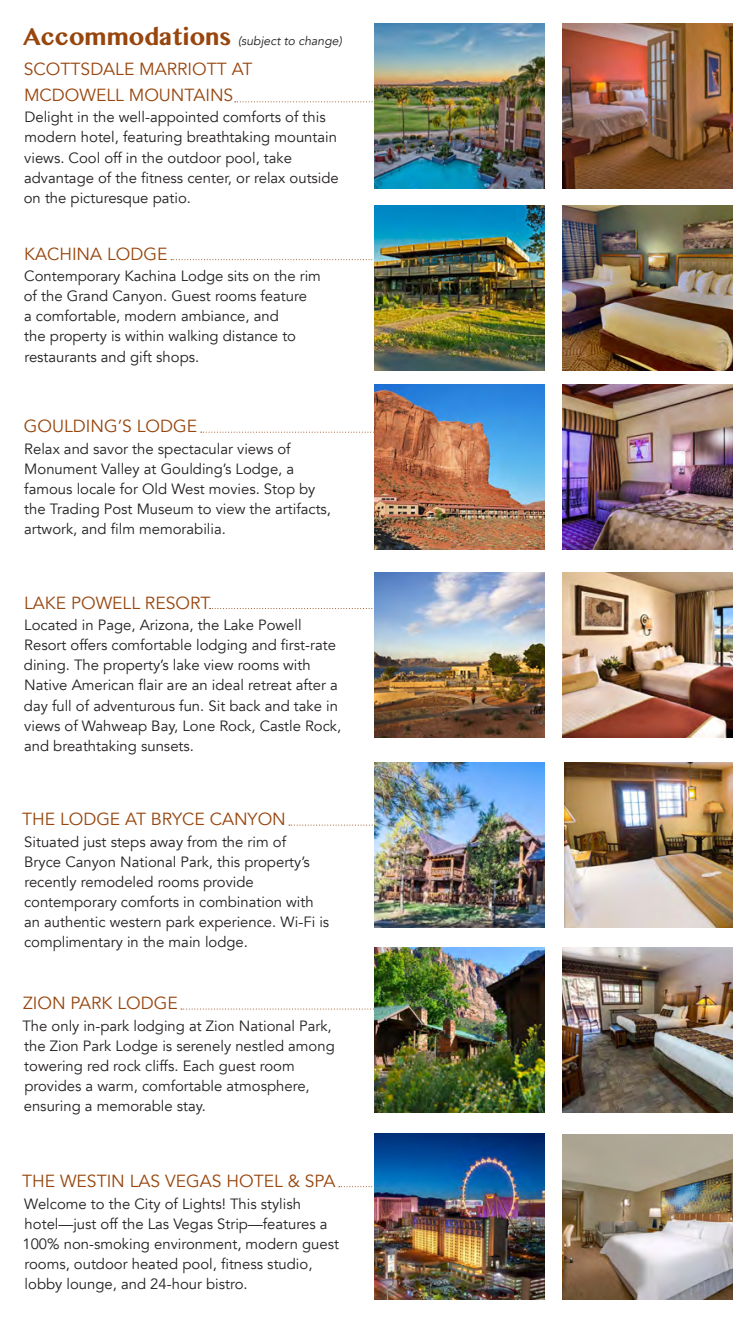
<style>
.page{position:relative;width:756px;height:1323px;background:#fff}
.page>*{position:absolute;margin:0;border:0;box-sizing:border-box;transform-origin:0 0}
.Heading{font:700 28px "Khmer MN";color:#98460e}
.bullets{font:17.5px/26.2px "Avenir";color:#98460e}
.bullets-2{font:14.88px/20.1px "Avenir";color:#231f20}
.Heading-2{font:italic 12.25px "Avenir";color:#231f20}
</style>
<div class="page">
<svg style="left:201px;top:432px;width:174px;height:1px"></svg>
<svg style="left:339px;top:1186px;width:36px;height:1px"></svg>
<svg style="left:289px;top:825px;width:86px;height:1px"></svg>
<svg style="left:171px;top:259px;width:204px;height:1px"></svg>
<svg style="left:210px;top:608px;width:165px;height:1px"></svg>
<svg style="left:235px;top:101px;width:140px;height:1px"></svg>
<img style="left:564px;top:762px;width:168px;height:166px">
<img style="left:562px;top:1134px;width:170px;height:165px">
<img style="left:375px;top:1134px;width:170px;height:165px">
<img style="left:375px;top:572px;width:170px;height:165px">
<img style="left:562px;top:572px;width:170px;height:165px">
<img style="left:375px;top:205px;width:170px;height:165px">
<img style="left:562px;top:205px;width:170px;height:165px">
<img style="left:375px;top:762px;width:170px;height:166px">
<svg style="left:181px;top:1009px;width:194px;height:1px"></svg>
<img style="left:562px;top:948px;width:170px;height:165px">
<img style="left:375px;top:948px;width:170px;height:165px">
<img style="left:375px;top:384px;width:170px;height:166px">
<img style="left:562px;top:384px;width:170px;height:166px">
<img style="left:375px;top:24px;width:170px;height:165px">
<img style="left:562px;top:24px;width:170px;height:165px">
<p class="Heading" style="left:23px;top:19px;width:210px">Accommodations</p>
<p class="Heading-2" style="left:238px;top:33px;width:105px">(subject to change)</p>
<p class="bullets" style="left:24px;top:56px;width:230px">SCOTTSDALE MARRIOTT AT<br>MCDOWELL MOUNTAINS</p>
<p class="bullets-2" style="left:24px;top:107px;width:317px">Delight in the well-appointed comforts of this modern hotel, featuring breathtaking mountain views. Cool off in the outdoor pool, take advantage of the fitness center, or relax outside on the picturesque patio.</p>
<p class="bullets" style="left:24px;top:241px;width:145px">KACHINA LODGE</p>
<p class="bullets-2" style="left:24px;top:266px;width:299px">Contemporary Kachina Lodge sits on the rim of the Grand Canyon. Guest rooms feature<br>a comfortable, modern ambiance, and<br>the property is within walking distance to restaurants and gift shops.</p>
<p class="bullets" style="left:24px;top:414px;width:175px">GOULDING’S LODGE</p>
<p class="bullets-2" style="left:24px;top:439px;width:309px">Relax and savor the spectacular views of Monument Valley at Goulding’s Lodge, a famous locale for Old West movies. Stop by the Trading Post Museum to view the artifacts, artwork, and film memorabilia.</p>
<p class="bullets" style="left:24px;top:590px;width:188px">LAKE POWELL RESORT</p>
<p class="bullets-2" style="left:24px;top:615px;width:319px">Located in Page, Arizona, the Lake Powell Resort offers comfortable lodging and first-rate dining. The property’s lake view rooms with Native American flair are an ideal retreat after a day full of adventurous fun. Sit back and take in views of Wahweap Bay, Lone Rock, Castle Rock, and breathtaking sunsets.</p>
<p class="bullets" style="left:22px;top:806px;width:265px">THE LODGE AT BRYCE CANYON</p>
<p class="bullets-2" style="left:24px;top:832px;width:307px">Situated just steps away from the rim of<br>Bryce Canyon National Park, this property’s recently remodeled rooms provide contemporary comforts in combination with an authentic western park experience. Wi-Fi is complimentary in the main lodge.</p>
<p class="bullets" style="left:23px;top:990px;width:156px">ZION PARK LODGE</p>
<p class="bullets-2" style="left:22px;top:1016px;width:314px">The only in-park lodging at Zion National Park, the Zion Park Lodge is serenely nestled among towering red rock cliffs. Each guest room provides a warm, comfortable atmosphere, ensuring a memorable stay.</p>
<p class="bullets" style="left:22px;top:1169px;width:315px">THE WESTIN LAS VEGAS HOTEL &amp; SPA</p>
<p class="bullets-2" style="left:22px;top:1194px;width:318px">Welcome to the City of Lights! This stylish hotel—just off the Las Vegas Strip—features a 100% non-smoking environment, modern guest rooms, outdoor heated pool, fitness studio, lobby lounge, and 24-hour bistro.</p>
</div>
